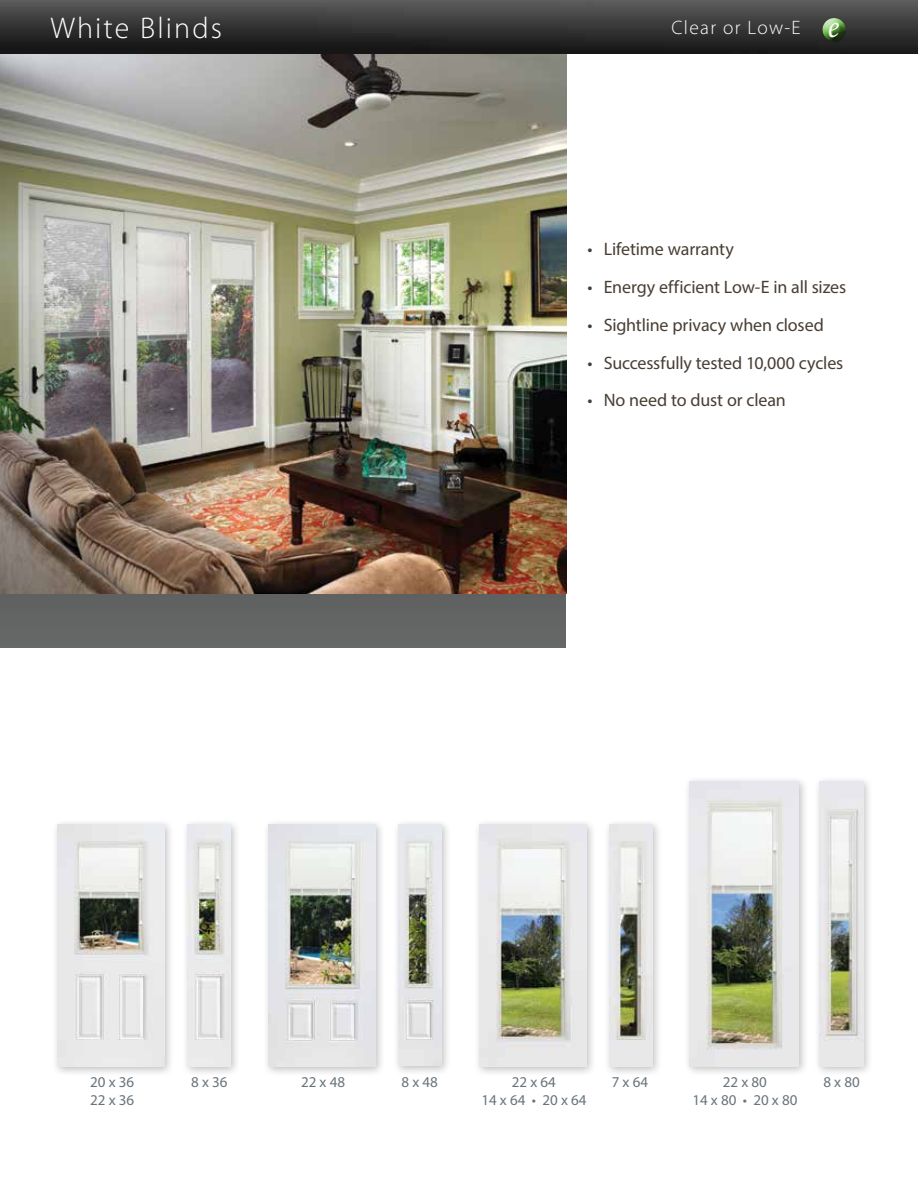
<style>
.page{position:relative;width:918px;height:1188px;background:#fff}
.page>*{position:absolute;margin:0;border:0;box-sizing:border-box;transform-origin:0 0}
.t1{font:300 30px "Myriad Pro";letter-spacing:.07em;color:#fff}
.t2{font:300 19.5px "Myriad Pro";letter-spacing:.07em;color:#fff}
.t3{font:18px "Myriad Pro";letter-spacing:-.01em;color:#483e34}
.t4{font:15px/18px "Myriad Pro";color:#69747a;text-align:center}
.s1{font-family:"Minion Pro";font-weight:400;font-style:italic;font-size:31.95px}
</style>
<div class="page">
<img style="left:0;top:0;width:918px;height:54px">
<img style="left:0;top:54px;width:566px;height:540px">
<div style="left:0;top:594px;width:566px;height:54px;background:#636464"></div>
<div style="left:821px;top:16px;width:25px;height:19px;background:#fff;opacity:.75"></div>
<div style="left:821px;top:20px;width:25px;height:22px;background:#000;opacity:.75"></div>
<div style="left:829px;top:22px;width:17px;height:22px;background:#000;opacity:.55"></div>
<div style="left:683px;top:775px;width:126px;height:302px;background:#000;opacity:.25"></div>
<img style="left:689px;top:782px;width:109px;height:285px">
<div style="left:814px;top:775px;width:60px;height:302px;background:#000;opacity:.25"></div>
<img style="left:820px;top:782px;width:43px;height:285px">
<div style="left:473px;top:818px;width:123px;height:259px;background:#000;opacity:.25"></div>
<img style="left:479px;top:824px;width:107px;height:243px">
<div style="left:603px;top:818px;width:59px;height:259px;background:#000;opacity:.25"></div>
<img style="left:609px;top:824px;width:43px;height:243px">
<div style="left:262px;top:818px;width:124px;height:259px;background:#000;opacity:.25"></div>
<img style="left:268px;top:824px;width:107px;height:243px">
<div style="left:392px;top:818px;width:60px;height:258px;background:#000;opacity:.25"></div>
<img style="left:398px;top:824px;width:43px;height:242px">
<div style="left:52px;top:818px;width:123px;height:259px;background:#000;opacity:.25"></div>
<img style="left:58px;top:824px;width:106px;height:243px">
<div style="left:181px;top:818px;width:59px;height:259px;background:#000;opacity:.25"></div>
<img style="left:188px;top:824px;width:42px;height:243px">
<h1 class="t1" style="left:50px;top:10px;width:173px">White Blinds</h1>
<p class="t2" style="left:671px;top:16px;width:169px">Clear or Low-E <span class="s1">e</span></p>
<p class="t3" style="left:588px;top:238px;width:148px">• Lifetime warranty</p>
<p class="t3" style="left:588px;top:276px;width:260px">• Energy efficient Low-E in all sizes</p>
<p class="t3" style="left:588px;top:314px;width:238px">• Sightline privacy when closed</p>
<p class="t3" style="left:588px;top:351px;width:257px">• Successfully tested 10,000 cycles</p>
<p class="t3" style="left:588px;top:389px;width:200px">• No need to dust or clean</p>
<p class="t4" style="left:90px;top:1073px;width:46px">20 x 36</p>
<p class="t4" style="left:301px;top:1073px;width:46px">22 x 48</p>
<p class="t4" style="left:402px;top:1073px;width:38px">8 x 48</p>
<p class="t4" style="left:612px;top:1073px;width:38px">7 x 64</p>
<p class="t4" style="left:90px;top:1091px;width:46px">22 x 36</p>
<p class="t4" style="left:191px;top:1073px;width:38px">8 x 36</p>
<p class="t4" style="left:512px;top:1073px;width:46px">22 x 64</p>
<p class="t4" style="left:823px;top:1073px;width:38px">8 x 80</p>
<p class="t4" style="left:481px;top:1091px;width:107px">14 x 64 • 20 x 64</p>
<p class="t4" style="left:692px;top:1073px;width:107px">22 x 80<br>14 x 80 • 20 x 80</p>
</div>
